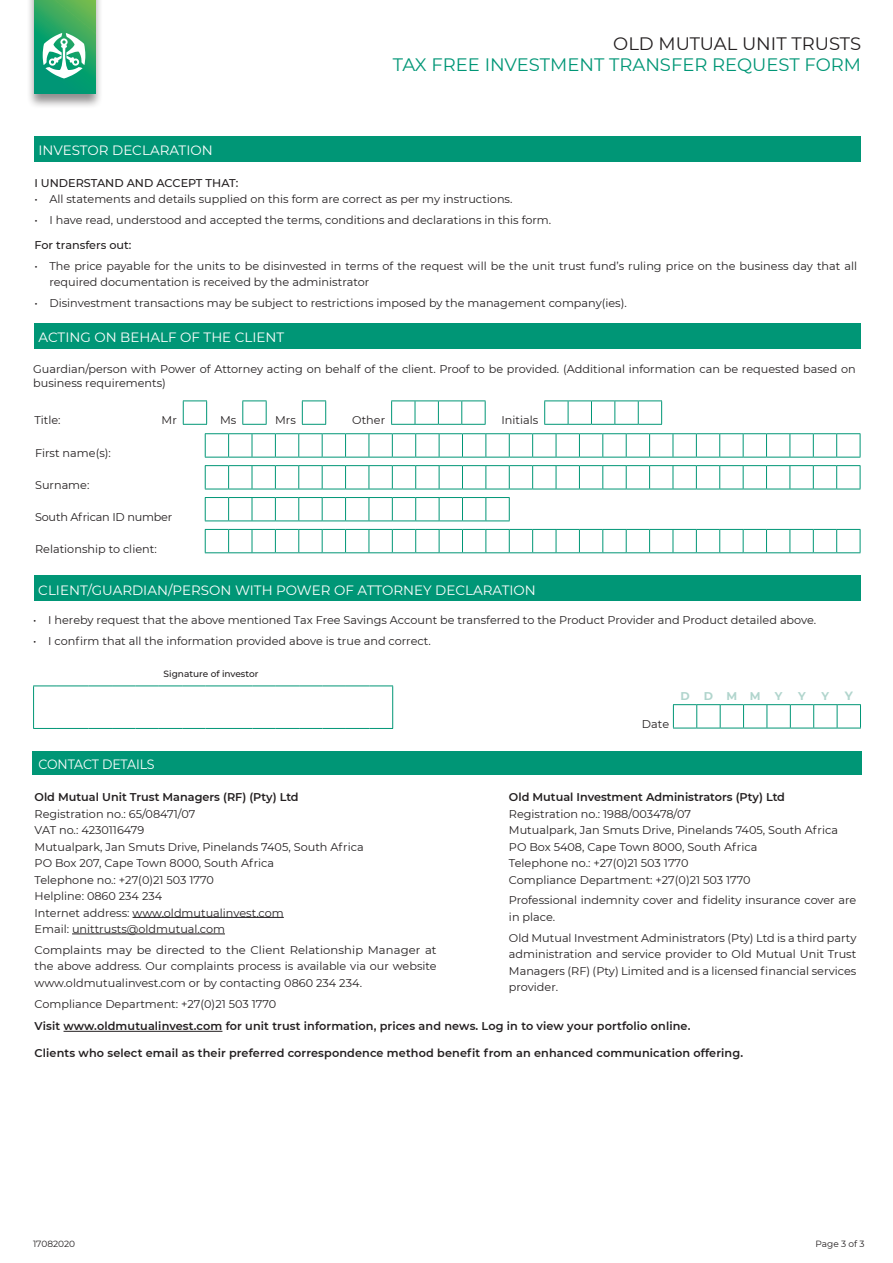
<style>
.page{position:relative;width:893px;height:1263px;background:#fff}
.page>*{position:absolute;margin:0;border:0;box-sizing:border-box;transform-origin:0 0}
.t1{font:18px "Montserrat";color:#009676}
.t2{font:18px "Montserrat";color:#231f20}
.t3{font:13.5px "Montserrat";color:#fff}
.t4{font:13.5px "Montserrat";color:#fff;scale:.93 1}
.t5{font:700 12px "Montserrat";color:#b1d5cd}
.t6{font:11.25px/16.5px "Montserrat";color:#231f20}
.t7{font:600 11.25px "Montserrat";letter-spacing:.01em;color:#231f20}
.t8{font:500 11.25px "Montserrat";color:#231f20}
.t9{font:11.25px "Montserrat";letter-spacing:-.02em;color:#231f20}
.t10{font:700 11.25px "Montserrat";color:#b1d5cd}
.t11{font:500 9px "Montserrat";color:#231f20}
.t12{font:9px "Montserrat";color:#231f20}
</style>
<div class="page">
<div style="left:26px;top:0;width:77px;height:109px;background:#231f20;opacity:.5"></div>
<svg style="left:34px;top:0;width:61px;height:94px"></svg>
<svg style="left:43px;top:33px;width:42px;height:45px"></svg>
<hr style="left:33px;top:686px;width:1px;height:42px;background:#009676">
<svg style="left:33px;top:685px;width:24px;height:1px"></svg>
<hr style="left:57px;top:685px;width:32px;height:1px;background:#009676">
<svg style="left:89px;top:685px;width:304px;height:1px"></svg>
<hr style="left:392px;top:686px;width:1px;height:42px;background:#009676">
<svg style="left:33px;top:728px;width:24px;height:1px"></svg>
<hr style="left:57px;top:728px;width:32px;height:1px;background:#009676">
<svg style="left:89px;top:728px;width:304px;height:1px"></svg>
<svg style="left:673px;top:704px;width:188px;height:25px"></svg>
<div style="left:34px;top:136px;width:827px;height:25px;background:#009676"></div>
<div style="left:34px;top:323px;width:827px;height:25px;background:#009676"></div>
<div style="left:34px;top:575px;width:826px;height:26px;background:#009676"></div>
<svg style="left:205px;top:497px;width:305px;height:24px"></svg>
<svg style="left:205px;top:433px;width:656px;height:25px"></svg>
<svg style="left:205px;top:465px;width:656px;height:25px"></svg>
<svg style="left:205px;top:529px;width:656px;height:24px"></svg>
<svg style="left:183px;top:400px;width:24px;height:25px"></svg>
<svg style="left:242px;top:400px;width:25px;height:25px"></svg>
<svg style="left:302px;top:400px;width:24px;height:25px"></svg>
<svg style="left:391px;top:400px;width:95px;height:25px"></svg>
<svg style="left:544px;top:400px;width:118px;height:25px"></svg>
<hr style="left:133px;top:917px;width:151px;height:1px;background:#231f20">
<hr style="left:72px;top:934px;width:153px;height:1px;background:#231f20">
<hr style="left:64px;top:1031px;width:158px;height:1px;background:#231f20">
<div style="left:33px;top:751px;width:829px;height:23px;background:#009676"></div>
<p class="t3" style="left:39px;top:141px;width:176px">INVESTOR DECLARATION</p>
<h1 class="t2" style="left:613px;top:32px;width:249px">OLD MUTUAL UNIT TRUSTS</h1>
<h1 class="t1" style="left:393px;top:53px;width:470px">TAX FREE INVESTMENT TRANSFER REQUEST FORM</h1>
<p class="t8" style="left:34px;top:175px;width:205px">I UNDERSTAND AND ACCEPT THAT:</p>
<p class="t6" style="left:34px;top:191px;width:480px">• All statements and details supplied on this form are correct as per my instructions.</p>
<p class="t6" style="left:34px;top:211px;width:518px">• I have read, understood and accepted the terms, conditions and declarations in this form.</p>
<p class="t8" style="left:34px;top:237px;width:98px">For transfers out:</p>
<p class="t6" style="left:49px;top:257px;width:809px;text-indent:-15px">• The price payable for the units to be disinvested in terms of the request will be the unit trust fund’s ruling price on the business day that all required documentation is received by the administrator</p>
<p class="t6" style="left:34px;top:294px;width:594px">• Disinvestment transactions may be subject to restrictions imposed by the management company(ies).</p>
<p class="t3" style="left:39px;top:328px;width:247px">ACTING ON BEHALF OF THE CLIENT</p>
<p class="t6" style="left:33px;top:362px;width:824px;line-height:13.5px">Guardian/person with Power of Attorney acting on behalf of the client. Proof to be provided. (Additional information can be requested based on business requirements)</p>
<p class="t6" style="left:34px;top:412px;width:28px">Title:</p>
<p class="t6" style="left:162px;top:412px;width:17px">Mr</p>
<p class="t6" style="left:220px;top:412px;width:18px">Ms</p>
<p class="t6" style="left:275px;top:412px;width:22px">Mrs</p>
<p class="t6" style="left:352px;top:412px;width:35px">Other</p>
<p class="t6" style="left:501px;top:412px;width:38px">Initials</p>
<p class="t6" style="left:35px;top:444px;width:77px">First name(s):</p>
<p class="t6" style="left:35px;top:476px;width:56px">Surname:</p>
<p class="t9" style="left:35px;top:509px;width:139px">South African ID number</p>
<p class="t6" style="left:35px;top:540px;width:123px">Relationship to client:</p>
<p class="t3" style="left:38px;top:581px;width:499px">CLIENT/GUARDIAN/PERSON WITH POWER OF ATTORNEY DECLARATION</p>
<p class="t6" style="left:33px;top:611px;width:784px">• I hereby request that the above mentioned Tax Free Savings Account be transferred to the Product Provider and Product detailed above.</p>
<p class="t6" style="left:33px;top:632px;width:399px">• I confirm that all the information provided above is true and correct.</p>
<p class="t11" style="left:164px;top:668px;width:96px">Signature of investor</p>
<p class="t4" style="left:38px;top:755px;width:126px">CONTACT DETAILS</p>
<p class="t6" style="left:642px;top:715px;width:29px">Date</p>
<p class="t10" style="left:680px;top:688px;width:11px">D</p>
<p class="t10" style="left:704px;top:688px;width:58px">DMM</p>
<p class="t10" style="left:775px;top:688px;width:9px">Y</p>
<p class="t10" style="left:798px;top:688px;width:9px">Y</p>
<p class="t10" style="left:822px;top:688px;width:9px">Y</p>
<p class="t5" style="left:845px;top:687px;width:10px">Y</p>
<p class="t7" style="left:35px;top:789px;width:266px">Old Mutual Unit Trust Managers (RF) (Pty) Ltd</p>
<p class="t6" style="left:35px;top:805px;width:331px">Registration no.: 65/08471/07<br>VAT no.: 4230116479<br>Mutualpark, Jan Smuts Drive, Pinelands 7405, South Africa PO Box 207, Cape Town 8000, South Africa<br>Telephone no.: +27(0)21 503 1770<br>Helpline: 0860 234 234<br>Internet address: www.oldmutualinvest.com<br>Email: unittrusts@oldmutual.com</p>
<p class="t6" style="left:35px;top:941px;width:404px;text-align:justify">Complaints may be directed to the Client Relationship Manager at the above address. Our complaints process is available via our website www.oldmutualinvest.com or by contacting 0860 234 234.</p>
<p class="t6" style="left:35px;top:995px;width:243px">Compliance Department: +27(0)21 503 1770</p>
<p class="t7" style="left:509px;top:789px;width:278px">Old Mutual Investment Administrators (Pty) Ltd</p>
<p class="t6" style="left:509px;top:805px;width:331px">Registration no.: 1988/003478/07<br>Mutualpark, Jan Smuts Drive, Pinelands 7405, South Africa PO Box 5408, Cape Town 8000, South Africa<br>Telephone no.: +27(0)21 503 1770<br>Compliance Department: +27(0)21 503 1770</p>
<p class="t6" style="left:509px;top:892px;width:349px">Professional indemnity cover and fidelity insurance cover are in place.</p>
<p class="t6" style="left:509px;top:929px;width:349px;text-align:justify">Old Mutual Investment Administrators (Pty) Ltd is a third party administration and service provider to Old Mutual Unit Trust Managers (RF) (Pty) Limited and is a licensed financial services provider.</p>
<p class="t7" style="left:35px;top:1018px;width:657px">Visit www.oldmutualinvest.com for unit trust information, prices and news. Log in to view your portfolio online.</p>
<p class="t7" style="left:35px;top:1045px;width:710px">Clients who select email as their preferred correspondence method benefit from an enhanced communication offering.</p>
<p class="t12" style="left:33px;top:1238px;width:44px">17082020</p>
<p class="t12" style="left:815px;top:1238px;width:51px">Page 3 of 3</p>
</div>
